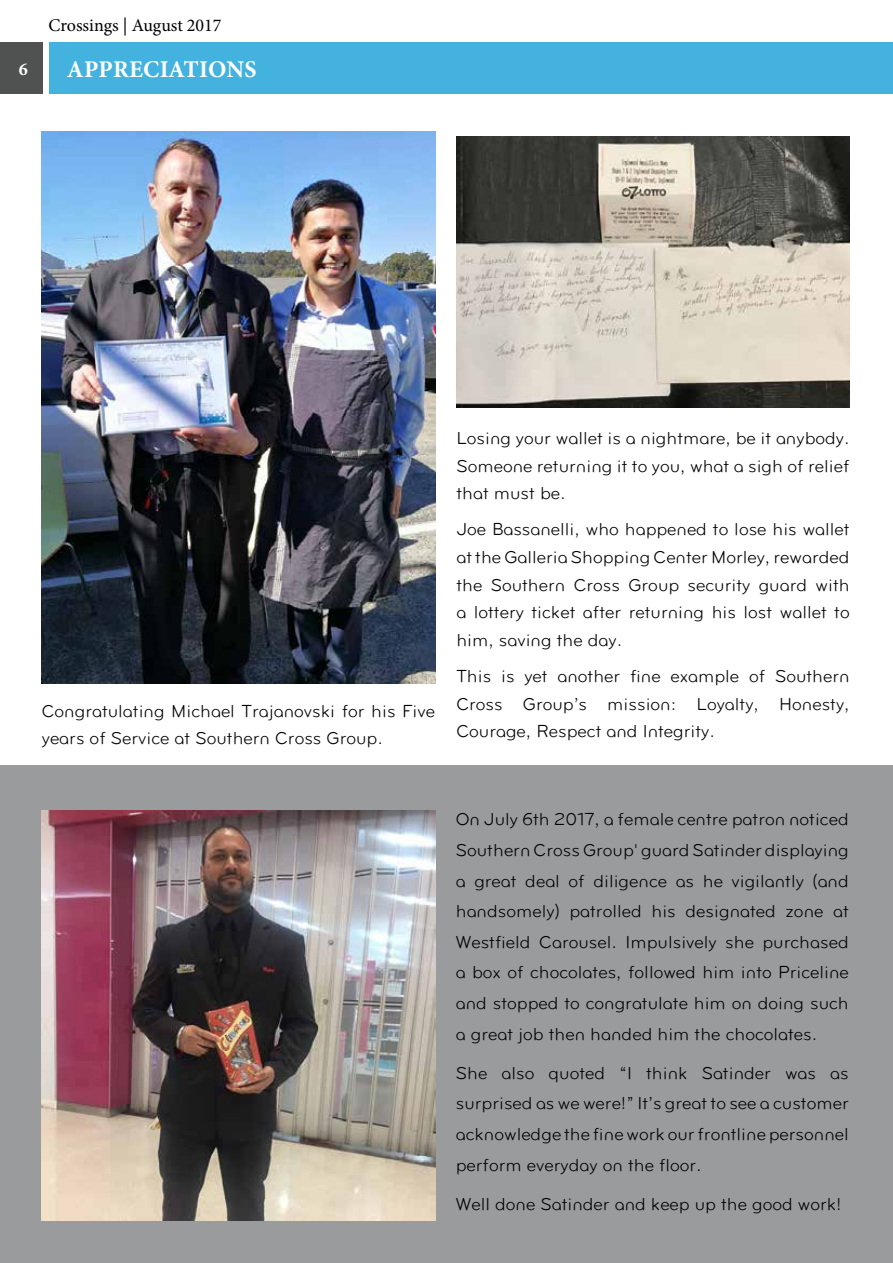
<style>
.page{position:relative;width:893px;height:1263px;background:#fff}
.page>*{position:absolute;margin:0;border:0;box-sizing:border-box;transform-origin:0 0}
.t1{font:700 24px "Minion Pro";letter-spacing:.005em;color:#fff}
.t2{font:18px/30.6px "Bryant Regular Alt";color:#000;text-align:justify}
.t3{font:18px "Minion Pro";color:#000}
.t4{font:700 18px "Minion Pro";color:#fff}
</style>
<div class="page">
<div style="left:0;top:765px;width:892px;height:498px;background:#999b9c"></div>
<div style="left:0;top:43px;width:43px;height:51px;background:#505252"></div>
<div style="left:50px;top:43px;width:843px;height:51px;background:#43b2de"></div>
<img style="left:42px;top:810px;width:393px;height:410px">
<img style="left:456px;top:137px;width:394px;height:270px">
<img style="left:42px;top:132px;width:393px;height:551px">
<p class="t3" style="left:49px;top:13px;width:175px">Crossings | August 2017</p>
<p class="t4" style="left:19px;top:56px;width:10px">6</p>
<h1 class="t1" style="left:67px;top:52px;width:191px">APPRECIATIONS</h1>
<p class="t2" style="left:42px;top:697px;width:395px;line-height:27.6px">Congratulating Michael Trajanovski for his Five years of Service at Southern Cross Group.</p>
<p class="t2" style="left:456px;top:424px;width:395px;line-height:27.6px">Losing your wallet is a nightmare, be it anybody.<br>Someone returning it to you, what a sigh of relief that must be.</p>
<p class="t2" style="left:456px;top:515px;width:395px;line-height:27.6px">Joe Bassanelli, who happened to lose his wallet at the Galleria Shopping Center Morley, rewarded the Southern Cross Group security guard with a lottery ticket after returning his lost wallet to him, saving the day.</p>
<p class="t2" style="left:456px;top:662px;width:395px;line-height:27.6px">This is yet another fine example of Southern Cross Group’s mission: Loyalty, Honesty, Courage, Respect and Integrity.</p>
<p class="t2" style="left:456px;top:804px;width:395px">On July 6th 2017, a female centre patron noticed Southern Cross Group' guard Satinder displaying a great deal of diligence as he vigilantly (and handsomely) patrolled his designated zone at Westfield Carousel. Impulsively she purchased a box of chocolates, followed him into Priceline and stopped to congratulate him on doing such a great job then handed him the chocolates.</p>
<p class="t2" style="left:456px;top:1057px;width:395px">She also quoted “I think Satinder was as surprised as we were!” It’s great to see a customer acknowledge the fine work our frontline personnel perform everyday on the floor.</p>
<p class="t2" style="left:456px;top:1188px;width:387px">Well done Satinder and keep up the good work!</p>
</div>
